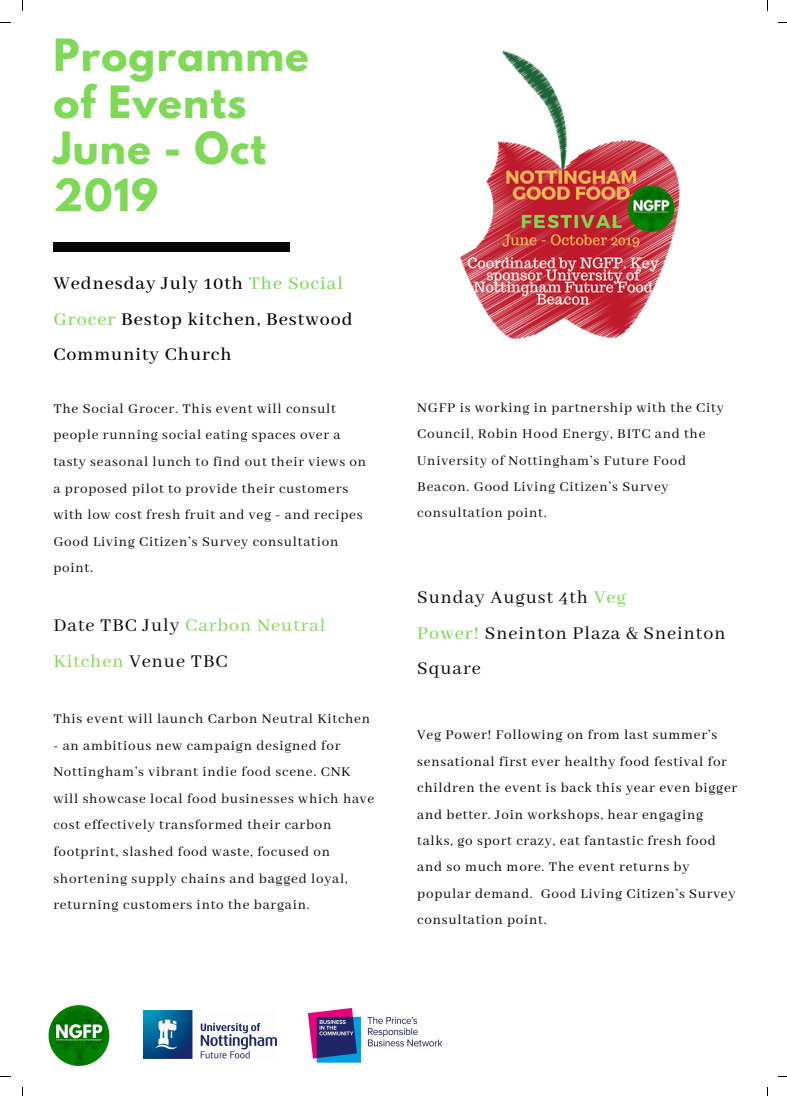
<style>
.page{position:relative;width:787px;height:1096px;background:#fff}
.page>*{position:absolute;margin:0;border:0;box-sizing:border-box;transform-origin:0 0}
.t1{font:700 39.38px/46.4px "League Spartan";letter-spacing:.03em;color:#7ed957}
.t2{font:500 20px/35.5px "Abhaya Libre";letter-spacing:.05em;color:#000}
.t3{font:20px/35.6px "Abhaya Libre";letter-spacing:.05em;color:#050707}
.t4{font:20px/35.5px "Abhaya Libre";letter-spacing:.05em;color:#7ed957}
.t5{font:15px/26.6px "Abhaya Libre";letter-spacing:.05em;color:#050707}
.t6{font:15px/26.4px "Abhaya Libre";letter-spacing:.05em;color:#000}
.s1{color:#7ed957}
.s2{color:#050707}
.s3{font-weight:500;color:#7ed957}
</style>
<div class="page">
<div style="left:53px;top:242px;width:237px;height:9px;background:#050707"></div>
<img style="left:144px;top:1010px;width:132px;height:48px">
<img style="left:48px;top:1005px;width:62px;height:61px">
<img style="left:308px;top:1008px;width:135px;height:54px">
<img style="left:459px;top:51px;width:221px;height:289px">
<h1 class="t1" style="left:53px;top:37px;width:257px">Programme of Events<br>June - Oct<br>2019</h1>
<h2 class="t2" style="left:53px;top:266px;width:301px">Wednesday July 10th <span class="s1">The Social<br>Grocer</span> Bestop kitchen, Bestwood<br>Community Church</h2>
<p class="t5" style="left:53px;top:395px;width:314px">The Social Grocer. This event will consult people running social eating spaces over a tasty seasonal lunch to find out their views on a proposed pilot to provide their customers with low cost fresh fruit and veg - and recipes Good Living Citizen’s Survey consultation point.</p>
<h2 class="t4" style="left:53px;top:608px;width:274px"><span class="s2">Date TBC July</span> Carbon Neutral<br>Kitchen <span class="s2">Venue TBC</span></h2>
<p class="t5" style="left:53px;top:706px;width:318px">This event will launch Carbon Neutral Kitchen</p>
<p class="t5" style="left:53px;top:732px;width:322px">- an ambitious new campaign designed for Nottingham’s vibrant indie food scene. CNK will showcase local food businesses which have cost effectively transformed their carbon footprint, slashed food waste, focused on shortening supply chains and bagged loyal, returning customers into the bargain.</p>
<p class="t5" style="left:417px;top:395px;width:308px">NGFP is working in partnership with the City Council, Robin Hood Energy, BITC and the University of Nottingham’s Future Food Beacon. Good Living Citizen’s Survey consultation point.</p>
<h2 class="t3" style="left:417px;top:580px;width:310px">Sunday August 4th <span class="s3">Veg<br>Power!</span> Sneinton Plaza &amp; Sneinton<br>Square</h2>
<p class="t6" style="left:417px;top:722px;width:322px">Veg Power! Following on from last summer’s sensational first ever healthy food festival for children the event is back this year even bigger and better. Join workshops, hear engaging talks, go sport crazy, eat fantastic fresh food and so much more. The event returns by popular demand. Good Living Citizen’s Survey consultation point.</p>
</div>
